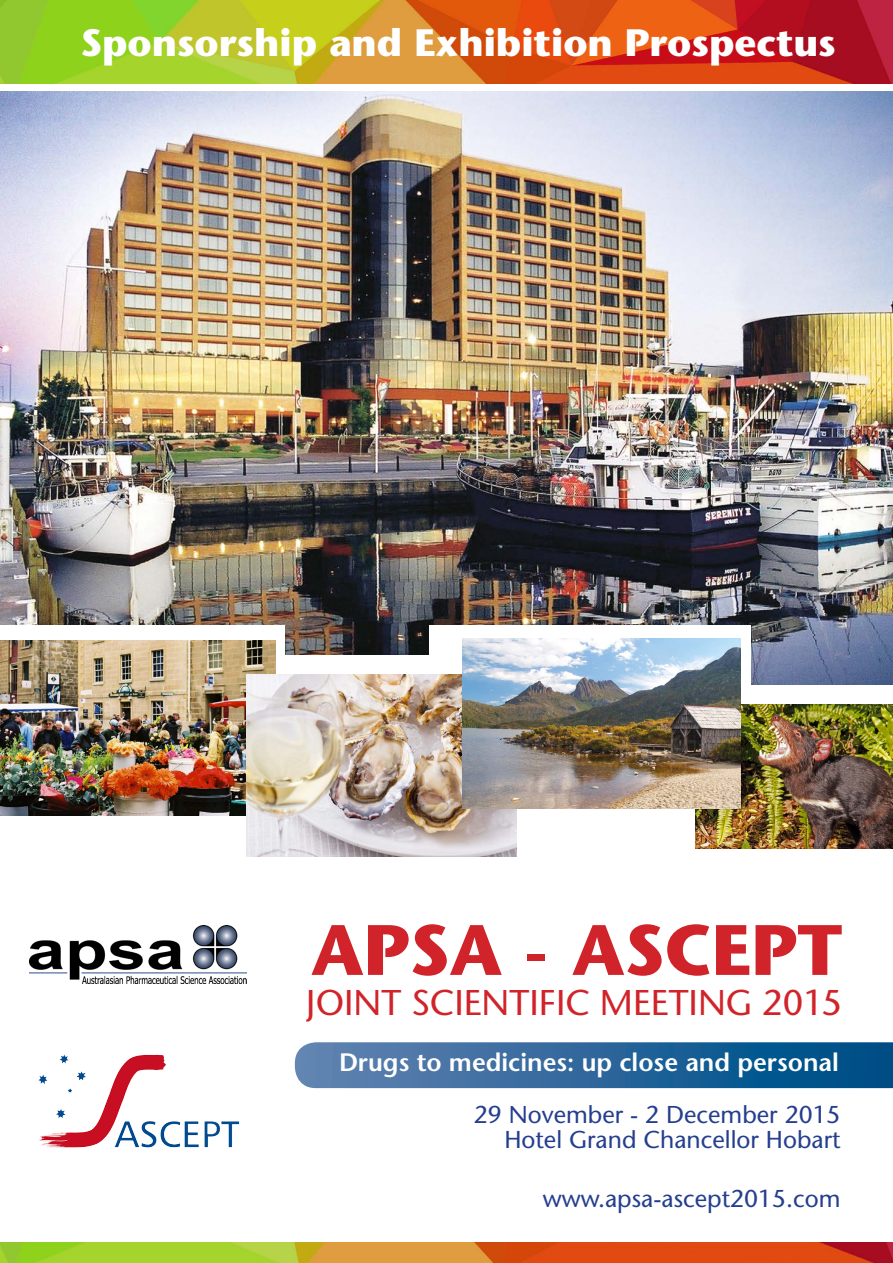
<style>
.page{position:relative;width:893px;height:1263px;background:#fff}
.page>*{position:absolute;margin:0;border:0;box-sizing:border-box;transform-origin:0 0}
.t1{font:700 71.1px "Stone Sans";color:#d1232a}
.t2{font:700 38.1px "Stone Sans";color:#fff}
.t3{font:35.7px "Stone Sans";color:#d1232a}
.t4{font:600 25.2px "Stone Sans";color:#fff}
.t5{font:24.3px/25.8px "Stone Sans";color:#253f8e;text-align:right}
</style>
<div class="page">
<img style="left:0;top:0;width:893px;height:84px">
<img style="left:0;top:92px;width:893px;height:593px">
<div style="left:0;top:625px;width:285px;height:174px;background:#fff"></div>
<div style="left:191px;top:655px;width:297px;height:175px;background:#fff"></div>
<div style="left:429px;top:625px;width:321px;height:174px;background:#fff"></div>
<svg style="left:295px;top:1042px;width:598px;height:46px;background:#2e689c"></svg>
<img style="left:38px;top:1055px;width:202px;height:93px">
<img style="left:0;top:640px;width:276px;height:175px">
<img style="left:247px;top:674px;width:269px;height:182px">
<img style="left:695px;top:704px;width:198px;height:144px">
<img style="left:0;top:1242px;width:893px;height:21px">
<img style="left:30px;top:925px;width:216px;height:59px">
<img style="left:462px;top:638px;width:278px;height:171px">
<h2 class="t2" style="left:81px;top:19px;width:756px">Sponsorship and Exhibition Prospectus</h2>
<h1 class="t1" style="left:311px;top:905px;width:533px">APSA - ASCEPT</h1>
<h3 class="t3" style="left:306px;top:980px;width:538px">Joint Scientific Meeting 2015</h3>
<p class="t4" style="left:339px;top:1047px;width:501px">Drugs to medicines: up close and personal</p>
<p class="t5" style="left:474px;top:1101px;width:368px">29 November - 2 December 2015<br>Hotel Grand Chancellor Hobart</p>
<p class="t5" style="left:543px;top:1185px;width:299px">www.apsa-ascept2015.com</p>
</div>
